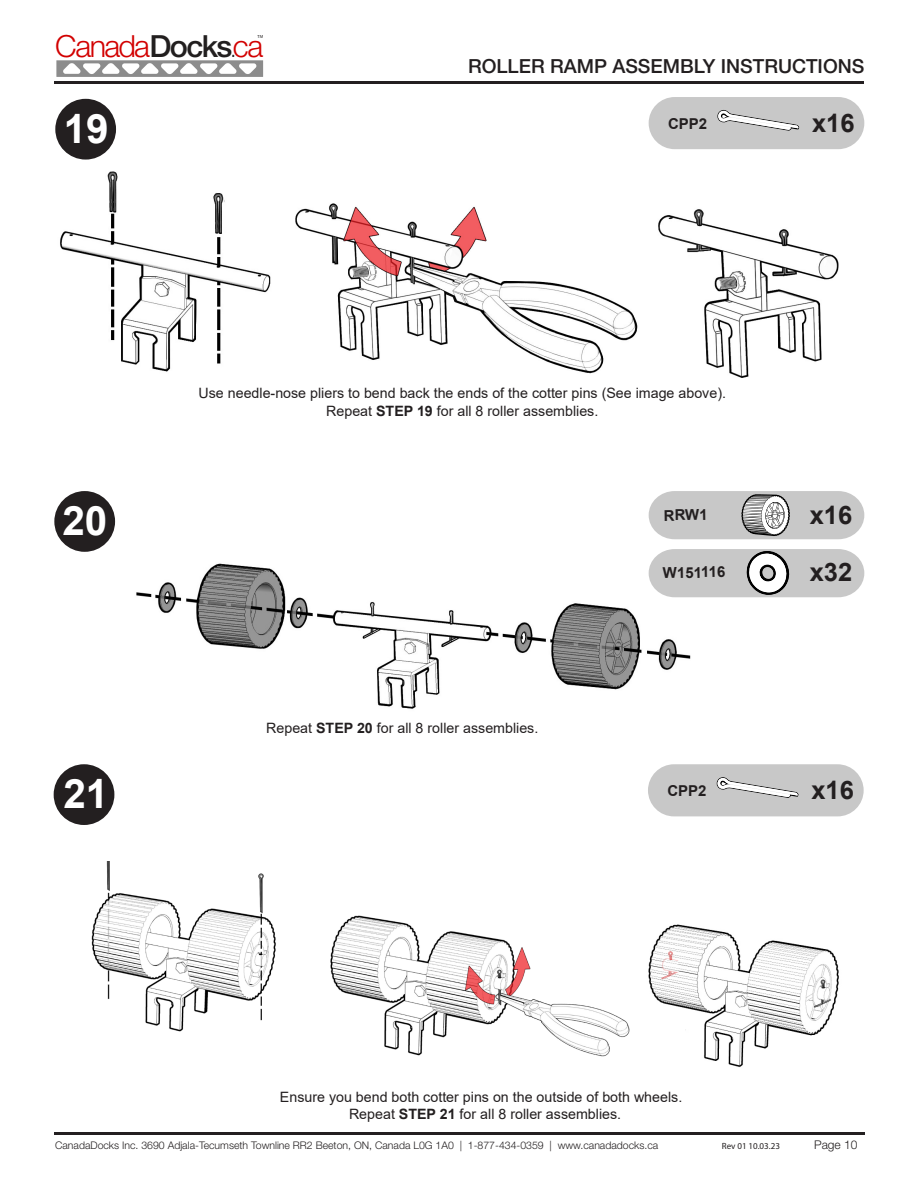
<style>
.page{position:relative;width:918px;height:1188px;background:#fff}
.page>*{position:absolute;margin:0;border:0;box-sizing:border-box;transform-origin:0 0}
.t1{font:700 40.5px "Arial";color:#fff}
.t2{font:300 30.6px "Helvetica Neue LT Std";letter-spacing:-.05em;color:#d20000}
.t3{font:700 25.5px "Arial";color:#231f20}
.t4{font:500 19.5px "Helvetica Neue LT Std";color:#231f20}
.t5{font:700 15px "Arial";color:#231f20}
.t6{font:14.25px "Arial";color:#231f20}
.t7{font:300 12px "Helvetica Neue LT Std";color:#231f20}
.t8{font:300 10.5px "Helvetica Neue LT Std";color:#231f20}
.t9{font:9px "Myriad Pro";color:#231f20}
.t10{font:4.5px "Myriad Pro";color:#221f1f}
.s1{font-weight:500;color:#221f1f}
.s2{font-size:20.7px;color:#231f20}
.s3{font-weight:700}
</style>
<div class="page">
<hr style="left:54px;top:1132px;width:810px;height:3px;background:#231f20">
<hr style="left:54px;top:81px;width:810px;height:3px;background:#231f20">
<svg style="left:56px;top:60px;width:207px;height:17px"></svg>
<svg style="left:649px;top:97px;width:215px;height:52px"></svg>
<div style="left:56px;top:100px;width:59px;height:58px;background:#231f20;border-radius:50%"></div>
<div style="left:55px;top:99px;width:61px;height:61px;border:2px solid #231f20;border-radius:50%"></div>
<img style="left:60px;top:171px;width:211px;height:201px">
<img style="left:295px;top:203px;width:343px;height:171px">
<img style="left:658px;top:209px;width:181px;height:169px">
<img style="left:91px;top:862px;width:185px;height:170px">
<img style="left:136px;top:517px;width:559px;height:192px">
<div style="left:55px;top:492px;width:59px;height:59px;background:#231f20;border-radius:50%"></div>
<div style="left:54px;top:491px;width:61px;height:61px;border:2px solid #231f20;border-radius:50%"></div>
<div style="left:55px;top:765px;width:58px;height:59px;background:#231f20;border-radius:50%"></div>
<div style="left:54px;top:764px;width:60px;height:61px;border:2px solid #231f20;border-radius:50%"></div>
<svg style="left:649px;top:549px;width:215px;height:48px"></svg>
<svg style="left:649px;top:491px;width:215px;height:48px"></svg>
<img style="left:330px;top:915px;width:300px;height:142px">
<img style="left:648px;top:924px;width:191px;height:144px">
<svg style="left:648px;top:764px;width:216px;height:52px"></svg>
<h2 class="t2" style="left:55px;top:27px;width:210px">Canada<span class="s1">Docks</span><span class="s2">.</span>ca</h2>
<p class="t10" style="left:258px;top:34px;width:7px">TM</p>
<h3 class="t4" style="left:468px;top:54px;width:398px">ROLLER RAMP ASSEMBLY INSTRUCTIONS</h3>
<p class="t1" style="left:64px;top:100px;width:47px">19</p>
<p class="t5" style="left:668px;top:113px;width:41px">CPP2</p>
<p class="t3" style="left:812px;top:105px;width:44px">x16</p>
<p class="t1" style="left:62px;top:492px;width:47px">20</p>
<p class="t1" style="left:63px;top:766px;width:47px">21</p>
<p class="t6" style="left:199px;top:384px;width:529px">Use needle-nose pliers to bend back the ends of the cotter pins (See image above).</p>
<p class="t6" style="left:326px;top:401px;width:274px">Repeat <span class="s3">STEP 19</span> for all 8 roller assemblies.</p>
<p class="t5" style="left:664px;top:505px;width:45px;rotate:-1deg">RRW1</p>
<p class="t3" style="left:810px;top:497px;width:44px">x16</p>
<p class="t6" style="left:266px;top:718px;width:274px">Repeat <span class="s3">STEP 20</span> for all 8 roller assemblies.</p>
<p class="t5" style="left:663px;top:562px;width:64px;rotate:-1deg">W151116</p>
<p class="t3" style="left:810px;top:554px;width:44px">x32</p>
<p class="t5" style="left:667px;top:781px;width:41px">CPP2</p>
<p class="t3" style="left:811px;top:772px;width:44px">x16</p>
<p class="t6" style="left:280px;top:1087px;width:404px">Ensure you bend both cotter pins on the outside of both wheels.</p>
<p class="t6" style="left:349px;top:1104px;width:274px">Repeat <span class="s3">STEP 21</span> for all 8 roller assemblies.</p>
<p class="t8" style="left:55px;top:1139px;width:605px">CanadaDocks Inc. 3690 Adjala-Tecumseth Townline RR2 Beeton, ON, Canada L0G 1A0 | 1-877-434-0359 | www.canadadocks.ca</p>
<p class="t9" style="left:722px;top:1141px;width:60px">Rev 01 10.03.23</p>
<p class="t7" style="left:814px;top:1137px;width:45px">Page 10</p>
</div>
